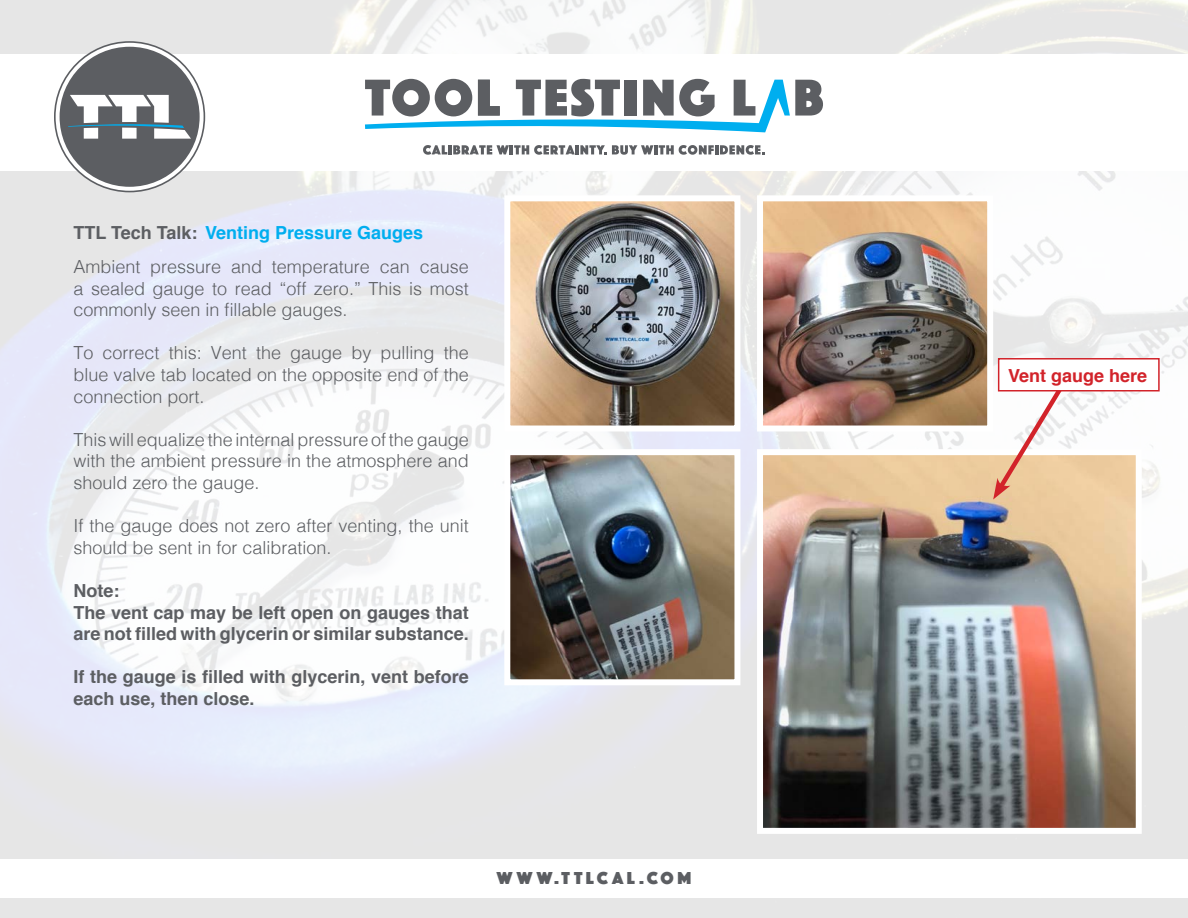
<style>
.page{position:relative;width:1188px;height:918px;background:#fff}
.page>*{position:absolute;margin:0;border:0;box-sizing:border-box;transform-origin:0 0}
.t1{font:300 18px/21.6px "Helvetica";color:#5c5e62;text-align:justify}
.t2{font:700 18px/21.6px "Helvetica";color:#5c5e62}
.t3{font:700 18px "Helvetica";color:#00aeef}
.t4{font:18px "Phosphate Solid";letter-spacing:.2em;color:#5c5e62}
.t5{font:700 18px "Helvetica";color:#d2232a}
.s1{color:#5c5e62}
</style>
<div class="page">
<img style="left:0;top:0;width:1188px;height:918px">
<div style="left:0;top:54px;width:1188px;height:117px;background:#fff"></div>
<div style="left:0;top:859px;width:1188px;height:38px;background:#fff"></div>
<svg style="left:55px;top:42px;width:149px;height:150px"></svg>
<div style="left:60px;top:47px;width:140px;height:140px;background:#5c5e62;border-radius:50%"></div>
<svg style="left:68px;top:95px;width:123px;height:44px"></svg>
<svg style="left:365px;top:79px;width:458px;height:53px"></svg>
<svg style="left:423px;top:145px;width:342px;height:10px"></svg>
<img style="left:511px;top:202px;width:222px;height:223px">
<div style="left:504px;top:195px;width:236px;height:237px;border:6px solid #fff"></div>
<img style="left:764px;top:202px;width:222px;height:223px">
<div style="left:757px;top:195px;width:236px;height:237px;border:6px solid #fff"></div>
<img style="left:511px;top:456px;width:222px;height:222px">
<div style="left:504px;top:449px;width:236px;height:236px;border:6px solid #fff"></div>
<img style="left:764px;top:456px;width:371px;height:371px">
<div style="left:757px;top:449px;width:385px;height:385px;border:6px solid #fff"></div>
<svg style="left:993px;top:379px;width:75px;height:121px"></svg>
<div style="left:998px;top:358px;width:162px;height:34px;background:#fff;border:2px solid #d2232a"></div>
<p class="t3" style="left:73px;top:218px;width:351px"><span class="s1">TTL Tech Talk:</span> Venting Pressure Gauges</p>
<p class="t1" style="left:73px;top:255px;width:397px">Ambient pressure and temperature can cause a sealed gauge to read “off zero.” This is most commonly seen in fillable gauges.</p>
<p class="t1" style="left:73px;top:341px;width:397px">To correct this: Vent the gauge by pulling the blue valve tab located on the opposite end of the connection port.</p>
<p class="t1" style="left:73px;top:427px;width:397px">This will equalize the internal pressure of the gauge with the ambient pressure in the atmosphere and should zero the gauge.</p>
<p class="t1" style="left:73px;top:514px;width:397px">If the gauge does not zero after venting, the unit should be sent in for calibration.</p>
<p class="t2" style="left:73px;top:580px;width:397px">Note:<br>The vent cap may be left open on gauges that are not filled with glycerin or similar substance.</p>
<p class="t2" style="left:73px;top:667px;width:397px">If the gauge is filled with glycerin, vent before each use, then close.</p>
<p class="t4" style="left:497px;top:865px;width:196px">WWW.TTLCAL.COM</p>
<p class="t5" style="left:1008px;top:361px;width:141px">Vent gauge here</p>
</div>
